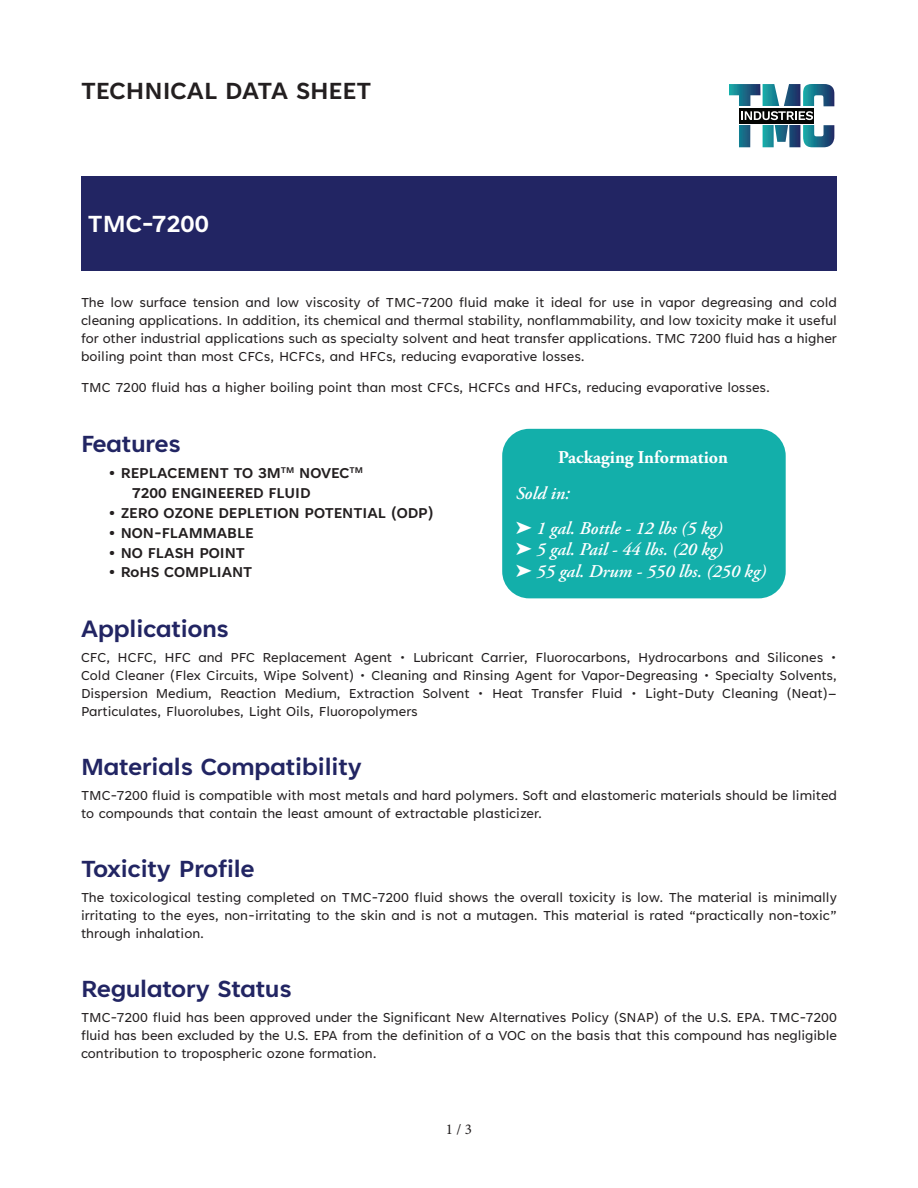
<style>
.page{position:relative;width:918px;height:1188px;background:#fff}
.page>*{position:absolute;margin:0;border:0;box-sizing:border-box;transform-origin:0 0}
.TDS_Topics{font:700 27px "Tenorite";color:#222563}
.SDS_TDS{font:700 27px "Tenorite";color:#231f20}
.TDS_Title{font:700 27px "Tenorite";color:#fff}
.Paragraph_Style_2{font:italic 600 18px "Adobe Garamond Pro";color:#fff}
.Sidebar_Title{font:700 18px "Adobe Garamond Pro";color:#fff}
.Sidebar_Body{font:italic 600 18px "Adobe Garamond Pro";color:#fff}
.Bullet_List{font:700 16.5px "Tenorite";color:#231f20}
.Body-Roman_space{font:15px/18px "Tenorite";color:#231f20;text-align:justify}
.t1{font:15px "Minion Pro";color:#231f20}
</style>
<div class="page">
<svg style="left:729px;top:84px;width:105px;height:63px"></svg>
<div style="left:81px;top:176px;width:756px;height:95px;background:#222563"></div>
<div style="left:502px;top:429px;width:284px;height:169px;background:#13afaa;border-radius:27px"></div>
<p class="SDS_TDS" style="left:81px;top:77px;width:292px">TECHNICAL DATA SHEET</p>
<p class="TDS_Title" style="left:88px;top:210px;width:123px">TMC-7200</p>
<p class="Body-Roman_space" style="left:81px;top:294px;width:758px">The low surface tension and low viscosity of TMC-7200 fluid make it ideal for use in vapor degreasing and cold cleaning applications. In addition, its chemical and thermal stability, nonflammability, and low toxicity make it useful for other industrial applications such as specialty solvent and heat transfer applications. TMC 7200 fluid has a higher boiling point than most CFCs, HCFCs, and HFCs, reducing evaporative losses.</p>
<p class="Body-Roman_space" style="left:81px;top:380px;width:691px">TMC 7200 fluid has a higher boiling point than most CFCs, HCFCs and HFCs, reducing evaporative losses.</p>
<p class="TDS_Topics" style="left:81px;top:430px;width:101px">Features</p>
<p class="Bullet_List" style="left:108px;top:465px;width:257px">• REPLACEMENT TO 3M<sup>TM</sup> NOVEC<sup>TM</sup></p>
<p class="Bullet_List" style="left:132px;top:485px;width:180px">7200 ENGINEERED FLUID</p>
<p class="Bullet_List" style="left:108px;top:504px;width:327px">• ZERO OZONE DEPLETION POTENTIAL (ODP)</p>
<p class="Bullet_List" style="left:108px;top:524px;width:147px">• NON-FLAMMABLE</p>
<p class="Bullet_List" style="left:108px;top:544px;width:139px">• NO FLASH POINT</p>
<p class="Bullet_List" style="left:108px;top:564px;width:146px">• RoHS COMPLIANT</p>
<p class="Sidebar_Title" style="left:558px;top:447px;width:171px">Packaging Information</p>
<p class="Sidebar_Body" style="left:516px;top:482px;width:56px">Sold in:</p>
<p class="Paragraph_Style_2" style="left:516px;top:518px;width:208px">➤ 1 gal. Bottle - 12 lbs (5 kg)</p>
<p class="Paragraph_Style_2" style="left:516px;top:539px;width:209px">➤ 5 gal. Pail - 44 lbs. (20 kg)</p>
<p class="Paragraph_Style_2" style="left:516px;top:561px;width:252px">➤ 55 gal. Drum - 550 lbs. (250 kg)</p>
<p class="TDS_Topics" style="left:81px;top:615px;width:149px">Applications</p>
<p class="Body-Roman_space" style="left:81px;top:649px;width:758px">CFC, HCFC, HFC and PFC Replacement Agent • Lubricant Carrier, Fluorocarbons, Hydrocarbons and Silicones • Cold Cleaner (Flex Circuits, Wipe Solvent) • Cleaning and Rinsing Agent for Vapor-Degreasing • Specialty Solvents, Dispersion Medium, Reaction Medium, Extraction Solvent • Heat Transfer Fluid • Light-Duty Cleaning (Neat)– Particulates, Fluorolubes, Light Oils, Fluoropolymers</p>
<p class="TDS_Topics" style="left:81px;top:753px;width:282px">Materials Compatibility</p>
<p class="Body-Roman_space" style="left:81px;top:787px;width:758px">TMC-7200 fluid is compatible with most metals and hard polymers. Soft and elastomeric materials should be limited to compounds that contain the least amount of extractable plasticizer.</p>
<p class="TDS_Topics" style="left:81px;top:855px;width:175px">Toxicity Profile</p>
<p class="Body-Roman_space" style="left:81px;top:889px;width:758px">The toxicological testing completed on TMC-7200 fluid shows the overall toxicity is low. The material is minimally irritating to the eyes, non-irritating to the skin and is not a mutagen. This material is rated “practically non-toxic” through inhalation.</p>
<p class="TDS_Topics" style="left:81px;top:975px;width:212px">Regulatory Status</p>
<p class="Body-Roman_space" style="left:81px;top:1009px;width:757px">TMC-7200 fluid has been approved under the Significant New Alternatives Policy (SNAP) of the U.S. EPA. TMC-7200 fluid has been excluded by the U.S. EPA from the definition of a VOC on the basis that this compound has negligible contribution to tropospheric ozone formation.</p>
<p class="t1" style="left:446px;top:1119px;width:28px">1 / 3</p>
</div>
